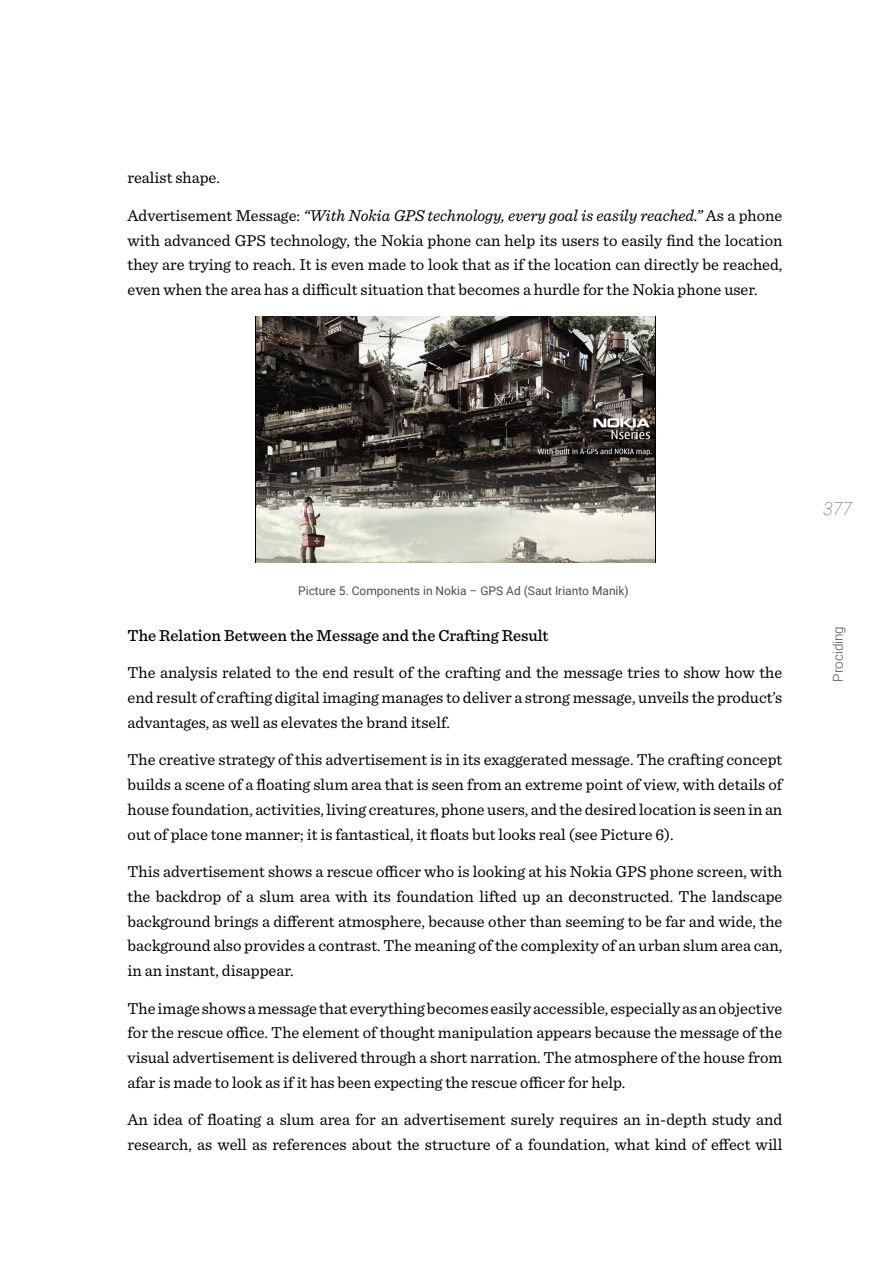
<style>
.page{position:relative;width:893px;height:1263px;background:#fff}
.page>*{position:absolute;margin:0;border:0;box-sizing:border-box;transform-origin:0 0}
.t1{font:italic 100 18px "Roboto";color:#4d4d4d}
.bodytext_jurnal{font:16.5px/24.8px "Sentinel";color:#000;text-align:justify}
.bodytext_jurnal-2{font:500 16.5px "Sentinel";color:#000}
.t2{font:300 13.5px "Roboto";color:#4d4d4d}
.t3{font:12px "Roboto";color:#4d4d4d}
.t4{font:10.65px/12.9px "Myriad Pro";letter-spacing:.015em;color:#000}
.t5{font:10.65px "Myriad Pro";letter-spacing:.065em;color:#000}
.t6{font:10.65px "Myriad Pro";letter-spacing:.01em;color:#000}
.t7{font:10.65px "Myriad Pro";letter-spacing:.085em;color:#000}
.s1{font-style:italic}
</style>
<div class="page">
<svg style="left:255px;top:316px;width:400px;height:246px;background:#6b6760"></svg>
<p class="bodytext_jurnal" style="left:128px;top:164px;width:94px">realist shape.</p>
<p class="bodytext_jurnal" style="left:128px;top:202px;width:656px">Advertisement Message: <span class="s1">“With Nokia GPS technology, every goal is easily reached.”</span> As a phone with advanced GPS technology, the Nokia phone can help its users to easily find the location they are trying to reach. It is even made to look that as if the location can directly be reached, even when the area has a difficult situation that becomes a hurdle for the Nokia phone user.</p>
<p class="t3" style="left:298px;top:582px;width:332px">Picture 5. Components in Nokia – GPS Ad (Saut Irianto Manik)</p>
<p class="bodytext_jurnal-2" style="left:128px;top:623px;width:422px">The Relation Between the Message and the Crafting Result</p>
<p class="bodytext_jurnal" style="left:128px;top:659px;width:656px">The analysis related to the end result of the crafting and the message tries to show how the end result of crafting digital imaging manages to deliver a strong message, unveils the product’s advantages, as well as elevates the brand itself.</p>
<p class="bodytext_jurnal" style="left:128px;top:746px;width:656px">The creative strategy of this advertisement is in its exaggerated message. The crafting concept builds a scene of a floating slum area that is seen from an extreme point of view, with details of house foundation, activities, living creatures, phone users, and the desired location is seen in an out of place tone manner; it is fantastical, it floats but looks real (see Picture 6).</p>
<p class="bodytext_jurnal" style="left:128px;top:858px;width:656px">This advertisement shows a rescue officer who is looking at his Nokia GPS phone screen, with the backdrop of a slum area with its foundation lifted up an deconstructed. The landscape background brings a different atmosphere, because other than seeming to be far and wide, the background also provides a contrast. The meaning of the complexity of an urban slum area can, in an instant, disappear.</p>
<p class="bodytext_jurnal" style="left:128px;top:995px;width:656px">The image shows a message that everything becomes easily accessible, especially as an objective for the rescue office. The element of thought manipulation appears because the message of the visual advertisement is delivered through a short narration. The atmosphere of the house from afar is made to look as if it has been expecting the rescue officer for help.</p>
<p class="bodytext_jurnal" style="left:128px;top:1106px;width:656px">An idea of floating a slum area for an advertisement surely requires an in-depth study and research, as well as references about the structure of a foundation, what kind of effect will</p>
<p class="t5" style="left:268px;top:584px;width:88px">K reatif Visual D.I</p>
<p class="t6" style="left:268px;top:623px;width:96px">dari tampak bawah.</p>
<p class="t5" style="left:390px;top:584px;width:86px">Diskripsi R ealita</p>
<p class="t4" style="left:390px;top:623px;width:114px">terbang. S eorang petu&shy;gas sedang memeriksa</p>
<p class="t7" style="left:535px;top:584px;width:61px">Pesan Iklan</p>
<p class="t1" style="left:823px;top:496px;width:30px">377</p>
<p class="t2" style="left:828px;top:682px;width:57px;rotate:-90deg">Prociding</p>
</div>
